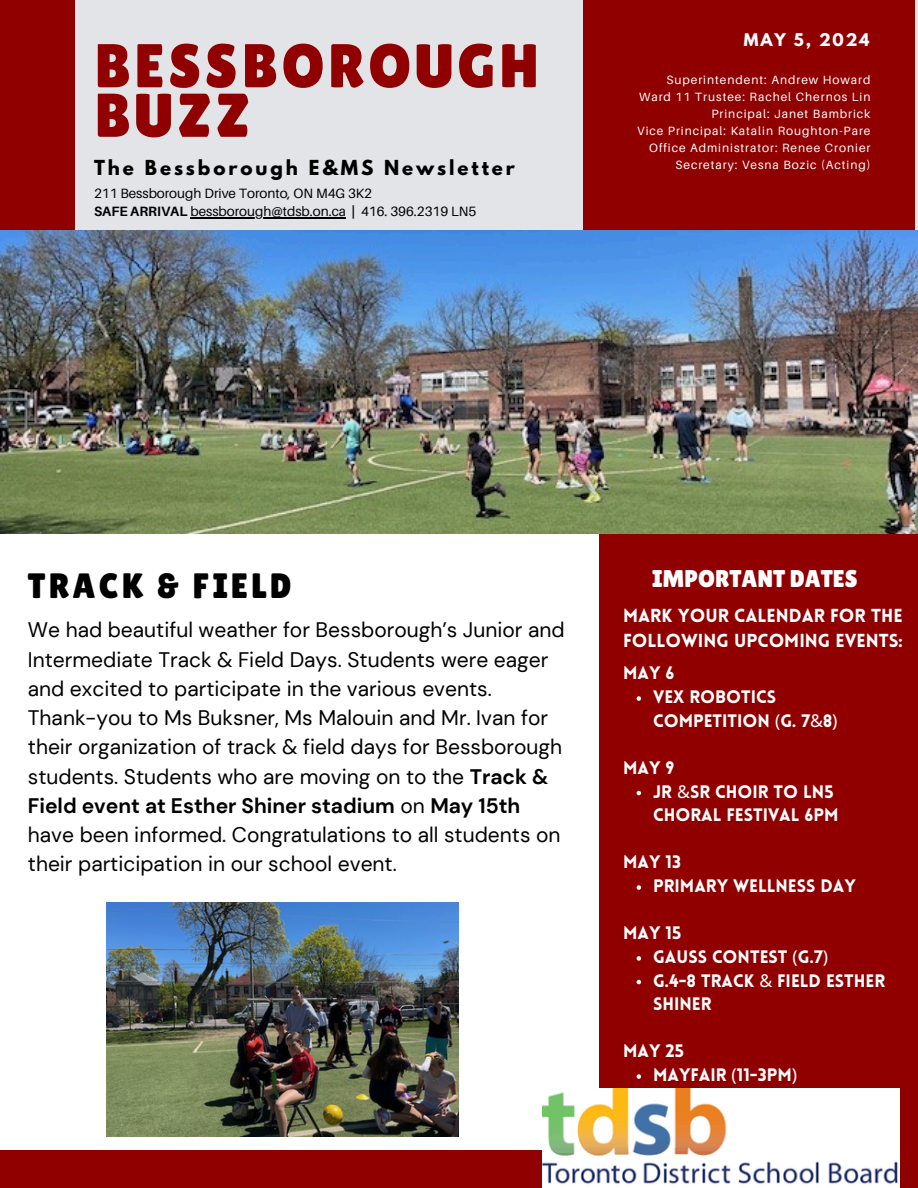
<style>
.page{position:relative;width:918px;height:1188px;background:#fff}
.page>*{position:absolute;margin:0;border:0;box-sizing:border-box;transform-origin:0 0}
.t1{font:61.65px/49.5px "Lilita One";letter-spacing:.06em;color:#900000}
.t2{font:35.25px "Lilita One";letter-spacing:.09em;color:#000}
.t3{font:24.3px "Lilita One";color:#fff}
.t4{font:21px/29.2px "DM Sans";color:#000}
.t5{font:900 18.45px/24.8px "Lovelo";color:#fff}
.t6{font:700 18.3px "League Spartan";letter-spacing:.16em;color:#000}
.t7{font:900 17.7px/23.7px "Lovelo";color:#fff}
.t8{font:700 15.45px "League Spartan";letter-spacing:.12em;color:#fff}
.t9{font:13.5px "Aileron";color:#000}
.t10{font:12px/17px "Aileron";letter-spacing:.08em;color:#fff;text-align:right}
.s1{font-weight:700}
.s2{font-family:"Noto Sans";font-weight:400}
</style>
<div class="page">
<div style="left:599px;top:484px;width:319px;height:704px;background:#900000"></div>
<div style="left:0;top:1150px;width:914px;height:38px;background:#900000"></div>
<div style="left:0;top:0;width:918px;height:240px;background:#e2e4e7"></div>
<div style="left:584px;top:0;width:330px;height:239px;background:#900000"></div>
<div style="left:0;top:0;width:75px;height:239px;background:#900000"></div>
<img style="left:543px;top:1088px;width:356px;height:100px">
<img style="left:0;top:231px;width:918px;height:302px">
<img style="left:107px;top:903px;width:352px;height:234px">
<svg style="left:637px;top:696px;width:4px;height:5px"></svg>
<svg style="left:637px;top:791px;width:4px;height:4px"></svg>
<svg style="left:637px;top:885px;width:4px;height:5px"></svg>
<svg style="left:637px;top:956px;width:4px;height:5px"></svg>
<svg style="left:637px;top:980px;width:4px;height:4px"></svg>
<svg style="left:637px;top:1074px;width:4px;height:5px"></svg>
<svg style="left:191px;top:217px;width:8px;height:2px"></svg>
<hr style="left:199px;top:217px;width:147px;height:2px;background:#000">
<p class="t1" style="left:94px;top:41px;width:446px">BESSBOROUGH<br>BUZZ</p>
<h5 class="t6" style="left:94px;top:159px;width:423px">The Bessborough E&amp;MS Newsletter</h5>
<p class="t9" style="left:94px;top:185px;width:279px">211 Bessborough Drive Toronto, ON M4G 3K2</p>
<h2 class="t9" style="left:94px;top:203px;width:384px"><span class="s1">SAFE ARRIVAL</span> bessborough@tdsb.on.ca <span class="s1">|</span> 416. 396.2319 LN5</h2>
<p class="t8" style="left:744px;top:32px;width:127px">MAY 5, 2024</p>
<p class="t10" style="left:667px;top:71px;width:206px">Superintendent: Andrew Howard</p>
<p class="t10" style="left:639px;top:88px;width:233px">Ward 11 Trustee: Rachel Chernos Lin<br>Principal: Janet Bambrick</p>
<p class="t10" style="left:637px;top:122px;width:235px">Vice Principal: Katalin Roughton-Pare</p>
<p class="t10" style="left:649px;top:139px;width:223px">Office Administrator: Renee Cronier</p>
<h1 class="t10" style="left:676px;top:156px;width:197px">Secretary: Vesna Bozic (Acting)</h1>
<p class="t2" style="left:28px;top:565px;width:265px">TRACK &amp; FIELD</p>
<p class="t4" style="left:28px;top:616px;width:538px">We had beautiful weather for Bessborough’s Junior and Intermediate Track &amp; Field Days. Students were eager and excited to participate in the various events.<br>Thank-you to Ms Buksner, Ms Malouin and Mr. Ivan for their organization of track &amp; field days for Bessborough students. Students who are moving on to the <span class="s1">Track &amp; Field event at Esther Shiner stadium</span> on <span class="s1">May 15th </span>have been informed. Congratulations to all students on their participation in our school event.</p>
<h5 class="t3" style="left:652px;top:565px;width:207px">IMPORTANT DATES</h5>
<p class="t5" style="left:623px;top:605px;width:281px">MARK YOUR CALENDAR FOR THE<br>FOLLOWING UPCOMING EVENTS:</p>
<h6 class="t7" style="left:623px;top:663px;width:53px">MAY 6</h6>
<p class="t7" style="left:653px;top:687px;width:186px">VEX ROBOTICS<br>COMPETITION <span class="s2">(</span>G. 7<span class="s2">&amp;</span>8<span class="s2">)</span></p>
<p class="t7" style="left:623px;top:758px;width:53px">MAY 9</p>
<h3 class="t7" style="left:653px;top:781px;width:187px">JR <span class="s2">&amp;</span>SR CHOIR TO LN5<br>CHORAL FESTIVAL 6PM</h3>
<h6 class="t7" style="left:623px;top:852px;width:59px">MAY 13</h6>
<h5 class="t7" style="left:653px;top:876px;width:204px">PRIMARY WELLNESS DAY</h5>
<p class="t7" style="left:623px;top:923px;width:60px">MAY 15</p>
<h5 class="t7" style="left:653px;top:947px;width:176px">GAUSS CONTEST <span class="s2">(</span>G.7<span class="s2">)</span></h5>
<p class="t7" style="left:653px;top:970px;width:234px">G.4-8 TRACK <span class="s2">&amp;</span> FIELD ESTHER<br>SHINER</p>
<h5 class="t7" style="left:623px;top:1041px;width:62px">MAY 25</h5>
<p class="t7" style="left:653px;top:1065px;width:146px">MAYFAIR <span class="s2">(</span>11-3PM<span class="s2">)</span></p>
</div>
